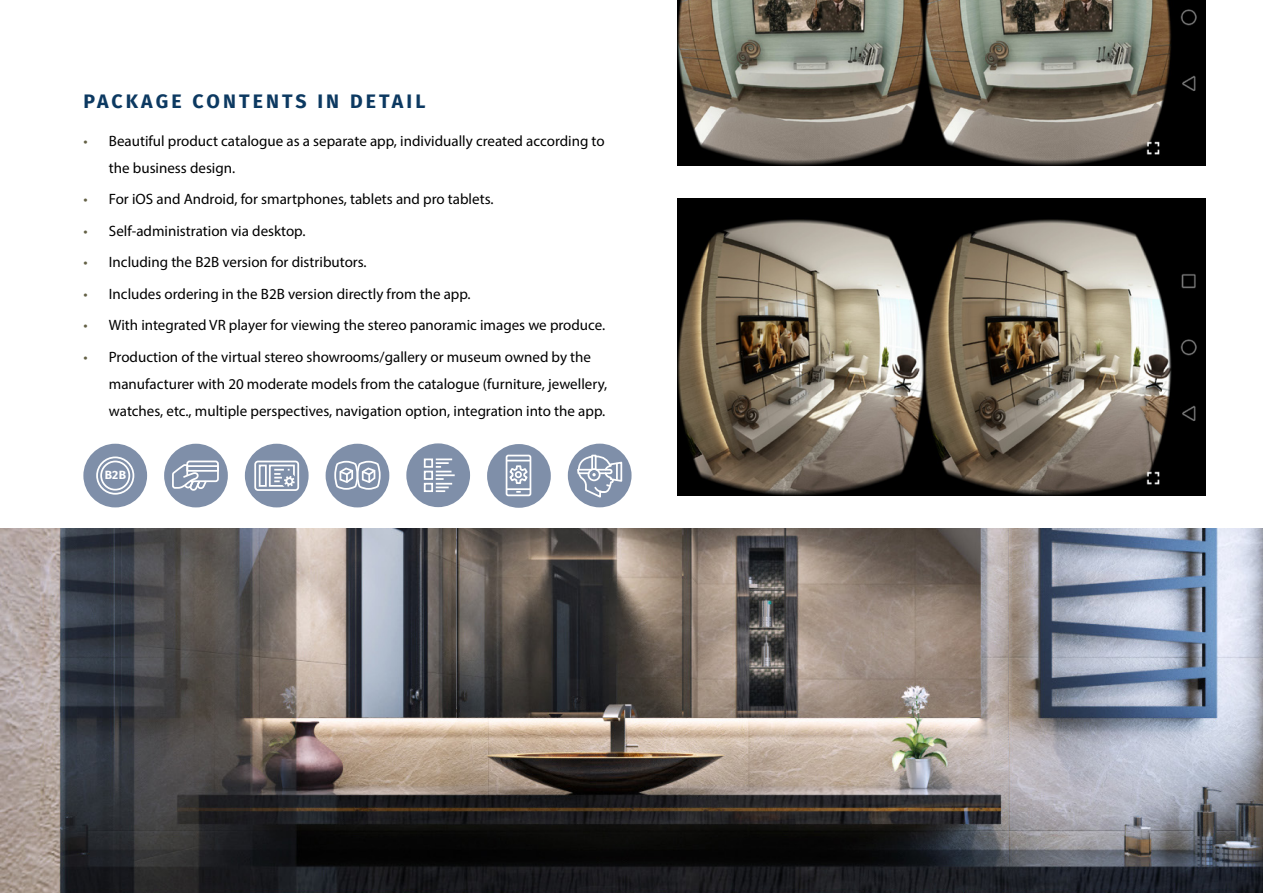
<style>
.page{position:relative;width:1263px;height:893px;background:#fff}
.page>*{position:absolute;margin:0;border:0;box-sizing:border-box;transform-origin:0 0}
.t1{font:700 19.5px "Fira Sans";letter-spacing:.16em;color:#0c3961}
.t2{font:15px/27px "Myriad Pro";color:#000}
.t3{font:700 12px "Fira Sans";color:#fff}
.s1{color:#636045}
</style>
<div class="page">
<img style="left:0;top:528px;width:1263px;height:365px">
<img style="left:677px;top:198px;width:528px;height:297px">
<img style="left:677px;top:0;width:528px;height:166px">
<div style="left:83px;top:444px;width:64px;height:63px;background:#7f8fa9;border-radius:50%"></div>
<div style="left:100px;top:461px;width:30px;height:30px;border:2px solid #fff;border-radius:50%"></div>
<div style="left:96px;top:456px;width:38px;height:39px;border:2px solid #fff;border-radius:50%"></div>
<div style="left:164px;top:444px;width:64px;height:63px;background:#7f8fa9;border-radius:50%"></div>
<svg style="left:172px;top:460px;width:47px;height:31px"></svg>
<div style="left:245px;top:444px;width:64px;height:63px;background:#7f8fa9;border-radius:50%"></div>
<div style="left:259px;top:465px;width:8px;height:22px;border:2px solid #fff"></div>
<div style="left:269px;top:465px;width:26px;height:22px;border:2px solid #fff"></div>
<svg style="left:274px;top:469px;width:21px;height:18px"></svg>
<div style="left:254px;top:461px;width:45px;height:30px;border:2px solid #fff;border-radius:3px"></div>
<div style="left:326px;top:444px;width:63px;height:63px;background:#7f8fa9;border-radius:50%"></div>
<svg style="left:334px;top:460px;width:47px;height:30px"></svg>
<div style="left:406px;top:443px;width:64px;height:64px;background:#7f8fa9;border-radius:50%"></div>
<div style="left:424px;top:458px;width:9px;height:10px;border:2px solid #fff"></div>
<div style="left:424px;top:471px;width:9px;height:9px;border:2px solid #fff"></div>
<div style="left:424px;top:483px;width:9px;height:9px;border:2px solid #fff"></div>
<svg style="left:436px;top:458px;width:19px;height:34px"></svg>
<div style="left:568px;top:444px;width:63px;height:63px;background:#7f8fa9;border-radius:50%"></div>
<svg style="left:576px;top:455px;width:47px;height:44px"></svg>
<div style="left:487px;top:444px;width:64px;height:64px;background:#7f8fa9;border-radius:50%"></div>
<div style="left:506px;top:455px;width:25px;height:41px;border:2px solid #fff;border-radius:2px"></div>
<hr style="left:506px;top:488px;width:24px;height:2px;background:#fff">
<svg style="left:506px;top:460px;width:24px;height:25px"></svg>
<h1 class="t1" style="left:83px;top:85px;width:344px">PACKAGE CONTENTS IN DETAIL</h1>
<p class="t2" style="left:109px;top:127px;width:497px;text-indent:-26px"><span class="s1">•</span> Beautiful product catalogue as a separate app, individually created according to the business design.</p>
<p class="t2" style="left:83px;top:186px;width:412px"><span class="s1">•</span> For iOS and Android, for smartphones, tablets and pro tablets.</p>
<p class="t2" style="left:83px;top:217px;width:224px"><span class="s1">•</span> Self-administration via desktop.</p>
<p class="t2" style="left:83px;top:249px;width:285px"><span class="s1">•</span> Including the B2B version for distributors.</p>
<p class="t2" style="left:83px;top:280px;width:389px"><span class="s1">•</span> Includes ordering in the B2B version directly from the app.</p>
<p class="t2" style="left:83px;top:312px;width:523px"><span class="s1">•</span> With integrated VR player for viewing the stereo panoramic images we produce.</p>
<p class="t2" style="left:109px;top:343px;width:500px;text-indent:-26px"><span class="s1">•</span> Production of the virtual stereo showrooms/gallery or museum owned by the manufacturer with 20 moderate models from the catalogue (furniture, jewellery, watches, etc., multiple perspectives, navigation option, integration into the app.</p>
<p class="t3" style="left:105px;top:465px;width:23px">B2B</p>
</div>
